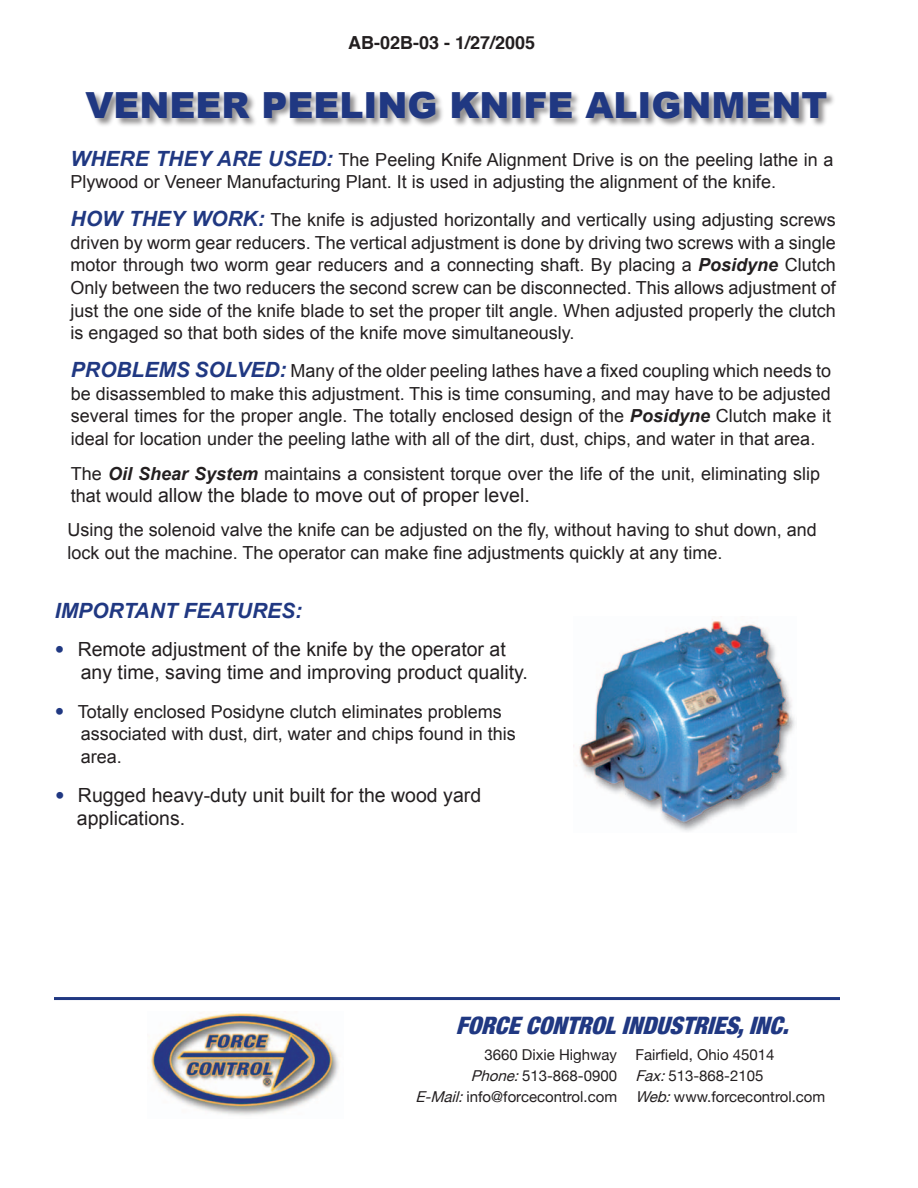
<style>
.page{position:relative;width:918px;height:1188px;background:#fff}
.page>*{position:absolute;margin:0;border:0;box-sizing:border-box;transform-origin:0 0}
.t1{font:900 36px "Arial";color:#203882}
.t2{font:italic 900 condensed 24px "Helvetica Neue";color:#203882}
.t3{font:italic 700 21px "Arial";color:#203882}
.t4{font:19.5px/23.4px "Arial";color:#231f20}
.t5{font:18px/22.6px "Arial";color:#231f20}
.t6{font:700 18px "Helvetica";color:#231f20}
.t7{font:15px/21px "Helvetica Neue";color:#231f20;text-align:right}
.s1{font-family:"Arial"}
.s2{font-weight:700;font-style:italic;font-size:21px;color:#203882}
.s3{font-weight:700;font-style:italic}
.s4{font-size:18px}
.s5{font-size:27px;color:#203882}
.s6{font-style:italic}
</style>
<div class="page">
<div style="left:85px;top:91px;width:752px;height:38px;background:#231f20;opacity:.5"></div>
<img style="left:150px;top:1013px;width:189px;height:102px">
<hr style="left:54px;top:997px;width:786px;height:3px;background:#203882">
<img style="left:573px;top:619px;width:222px;height:213px">
<p class="t6" style="left:348px;top:30px;width:189px">AB-02<span class="s1">B</span>-03 - 1/27/2005</p>
<h1 class="t1" style="left:86px;top:85px;width:743px">VENEER PEELING KNIFE ALIGNMENT</h1>
<p class="t5" style="left:71px;top:148px;width:764px"><span class="s2">WHERE THEY ARE USED:</span> The Peeling Knife Alignment Drive is on the peeling lathe in a<br>Plywood or Veneer Manufacturing Plant. It is used in adjusting the alignment of the knife.</p>
<p class="t5" style="left:71px;top:208px;width:767px;text-align:justify"><span class="s2">HOW THEY WORK:</span> The knife is adjusted horizontally and vertically using adjusting screws driven by worm gear reducers. The vertical adjustment is done by driving two screws with a single motor through two worm gear reducers and a connecting shaft. By placing a <span class="s3">Posidyne</span> Clutch Only between the two reducers the second screw can be disconnected. This allows adjustment of just the one side of the knife blade to set the proper tilt angle. When adjusted properly the clutch is engaged so that both sides of the knife move simultaneously.</p>
<p class="t5" style="left:71px;top:359px;width:762px;text-align:justify"><span class="s2">PROBLEMS SOLVED:</span> Many of the older peeling lathes have a fixed coupling which needs to be disassembled to make this adjustment. This is time consuming, and may have to be adjusted several times for the proper angle. The totally enclosed design of the <span class="s3">Posidyne</span> Clutch make it ideal for location under the peeling lathe with all of the dirt, dust, chips, and water in that area.</p>
<p class="t5" style="left:71px;top:462px;width:751px">The <span class="s3">Oil Shear System</span> maintains a consistent torque over the life of the unit, eliminating slip</p>
<p class="t4" style="left:71px;top:484px;width:460px"><span class="s4">that would</span> allow the blade to move out of proper level.</p>
<p class="t5" style="left:68px;top:519px;width:751px;line-height:22.2px">Using the solenoid valve the knife can be adjusted on the fly, without having to shut down, and lock out the machine. The operator can make fine adjustments quickly at any time.</p>
<p class="t3" style="left:55px;top:598px;width:249px">IMPORTANT FEATURES:</p>
<p class="t4" style="left:81px;top:637px;width:449px;text-indent:-26px"><span class="s5">•</span> Remote adjustment of the knife by the operator at any time, saving time and improving product quality.</p>
<p class="t5" style="left:81px;top:700px;width:437px;text-indent:-26px"><span class="s5">•</span> Totally enclosed Posidyne clutch eliminates problems associated with dust, dirt, water and chips found in this area.</p>
<p class="t4" style="left:77px;top:783px;width:406px;line-height:23px;text-indent:-22px"><span class="s5">•</span> Rugged heavy-duty unit built for the wood yard applications.</p>
<h2 class="t2" style="left:456px;top:1011px;width:342px">FORCECONTROLINDUSTRIES,INC.</h2>
<p class="t7" style="left:415px;top:1044px;width:203px">3660 Dixie Highway<br><span class="s6">Phone:</span>513-868-0900<br><span class="s6">E-Mail:</span>info@forcecontrol.com</p>
<p class="t7" style="left:636px;top:1044px;width:191px;text-align:left">Fairfield, Ohio 45014<br><span class="s6">Fax:</span>513-868-2105<br><span class="s6">Web:</span>www.forcecontrol.com</p>
</div>
